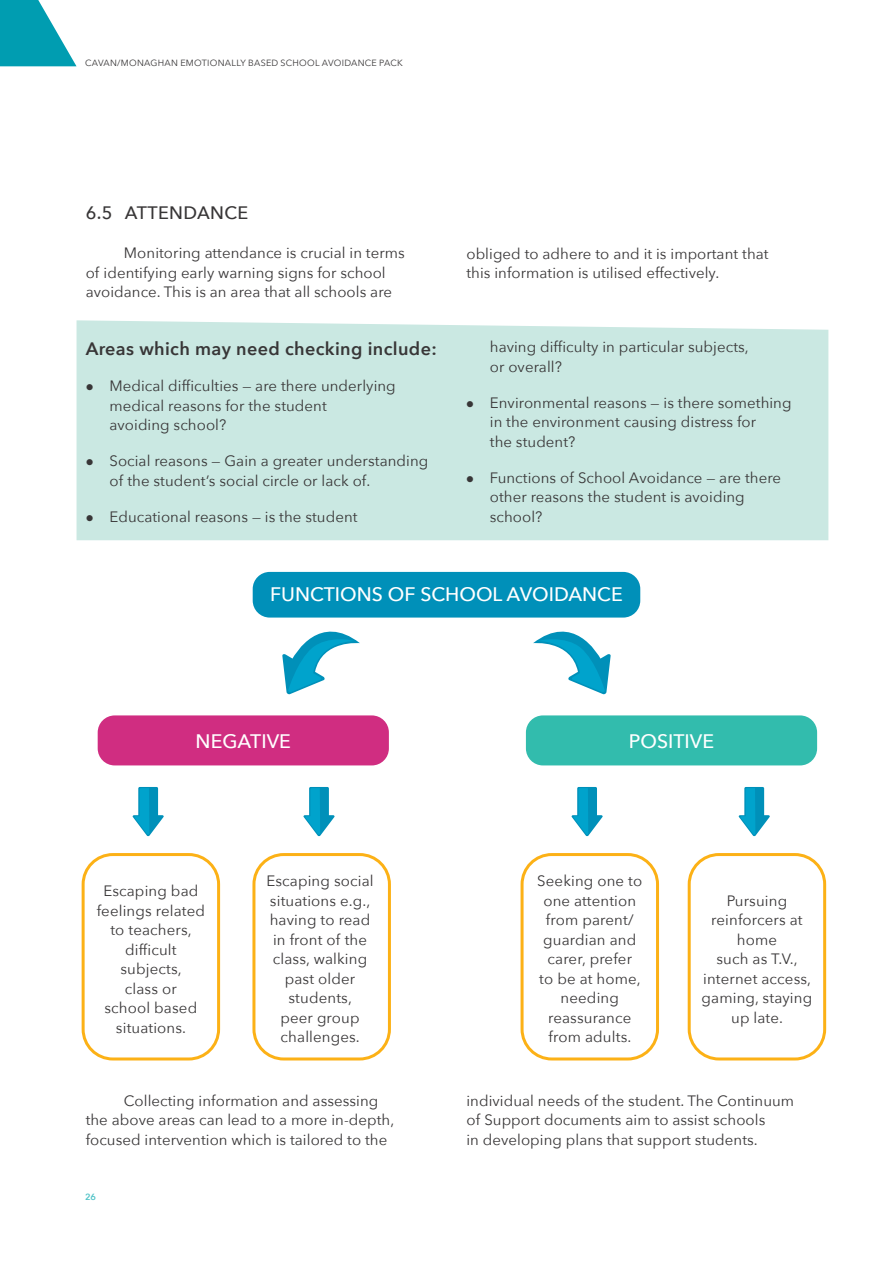
<style>
.page{position:relative;width:893px;height:1263px;background:#fff}
.page>*{position:absolute;margin:0;border:0;box-sizing:border-box;transform-origin:0 0}
.t1{font:500 19.5px "Avenir Next";color:#fff}
.t2{font:600 18px "Avenir Next";letter-spacing:.02em;color:#383637}
.t3{font:500 18px "Avenir Next";letter-spacing:.02em;color:#383637}
.t4{font:15px/19.5px "Avenir Next";letter-spacing:.005em;color:#383637}
.t5{font:9px "Avenir Next";letter-spacing:.03em;color:#383637}
.t6{font:600 9px "Avenir Next";color:#50c3c7}
</style>
<div class="page">
<svg style="left:132px;top:787px;width:32px;height:50px"></svg>
<svg style="left:303px;top:787px;width:32px;height:50px"></svg>
<svg style="left:571px;top:787px;width:32px;height:50px"></svg>
<svg style="left:738px;top:787px;width:32px;height:50px"></svg>
<div style="left:688px;top:853px;width:138px;height:207px;border:3px solid #fcb116;border-radius:30px"></div>
<div style="left:521px;top:853px;width:138px;height:207px;border:3px solid #fcb116;border-radius:30px"></div>
<div style="left:252px;top:853px;width:139px;height:207px;border:3px solid #fcb116;border-radius:30px"></div>
<svg style="left:280px;top:617px;width:86px;height:78px"></svg>
<svg style="left:527px;top:617px;width:86px;height:78px"></svg>
<svg style="left:0;top:0;width:77px;height:66px"></svg>
<div style="left:77px;top:320px;width:751px;height:220px;background:#cae8e2"></div>
<div style="left:82px;top:853px;width:138px;height:207px;border:3px solid #fcb116;border-radius:30px"></div>
<div style="left:253px;top:572px;width:387px;height:45px;background:#0090b9;border-radius:17px"></div>
<div style="left:526px;top:715px;width:291px;height:50px;background:#32bcad;border-radius:17px"></div>
<div style="left:98px;top:715px;width:291px;height:50px;background:#d02d81;border-radius:17px"></div>
<p class="t5" style="left:85px;top:56px;width:319px">CAVAN/MONAGHAN EMOTIONALLY BASED SCHOOL AVOIDANCE PACK</p>
<p class="t3" style="left:86px;top:198px;width:164px">6.5 ATTENDANCE</p>
<p class="t4" style="left:86px;top:243px;width:321px;text-indent:38px">Monitoring attendance is crucial in terms of identifying early warning signs for school avoidance. This is an area that all schools are</p>
<p class="t4" style="left:466px;top:243px;width:304px">obliged to adhere to and it is important that this information is utilised effectively.</p>
<p class="t2" style="left:86px;top:334px;width:353px">Areas which may need checking include:</p>
<p class="t4" style="left:109px;top:376px;width:288px;text-indent:-24px">● Medical difficulties — are there underlying medical reasons for the student<br>avoiding school?</p>
<p class="t4" style="left:109px;top:451px;width:320px;text-indent:-24px">● Social reasons — Gain a greater understanding of the student’s social circle or lack of.</p>
<p class="t4" style="left:86px;top:506px;width:273px">● Educational reasons — is the student</p>
<p class="t4" style="left:490px;top:337px;width:260px">having difficulty in particular subjects, or overall?</p>
<p class="t4" style="left:490px;top:392px;width:303px;text-indent:-24px">● Environmental reasons — is there something in the environment causing distress for<br>the student?</p>
<p class="t4" style="left:490px;top:467px;width:293px;text-indent:-24px">● Functions of School Avoidance — are there other reasons the student is avoiding school?</p>
<h1 class="t1" style="left:270px;top:578px;width:354px">FUNCTIONS OF SCHOOL AVOIDANCE</h1>
<h1 class="t1" style="left:196px;top:724px;width:97px">NEGATIVE</h1>
<h1 class="t1" style="left:629px;top:724px;width:87px">POSITIVE</h1>
<p class="t4" style="left:97px;top:880px;width:110px;text-align:center">Escaping bad feelings related to teachers, difficult subjects,<br>class or<br>school based situations.</p>
<p class="t4" style="left:266px;top:870px;width:109px;text-align:center">Escaping social situations e.g., having to read in front of the class, walking past older students,<br>peer group challenges.</p>
<p class="t4" style="left:537px;top:871px;width:107px;text-align:center">Seeking one to one attention from parent/ guardian and carer, prefer<br>to be at home, needing reassurance from adults.</p>
<p class="t4" style="left:702px;top:890px;width:112px;text-align:center">Pursuing reinforcers at home<br>such as T.V., internet access, gaming, staying up late.</p>
<p class="t4" style="left:86px;top:1090px;width:310px;text-indent:38px">Collecting information and assessing the above areas can lead to a more in-depth, focused intervention which is tailored to the</p>
<p class="t4" style="left:466px;top:1090px;width:329px">individual needs of the student. The Continuum of Support documents aim to assist schools<br>in developing plans that support students.</p>
<p class="t6" style="left:85px;top:1189px;width:13px">26</p>
</div>
